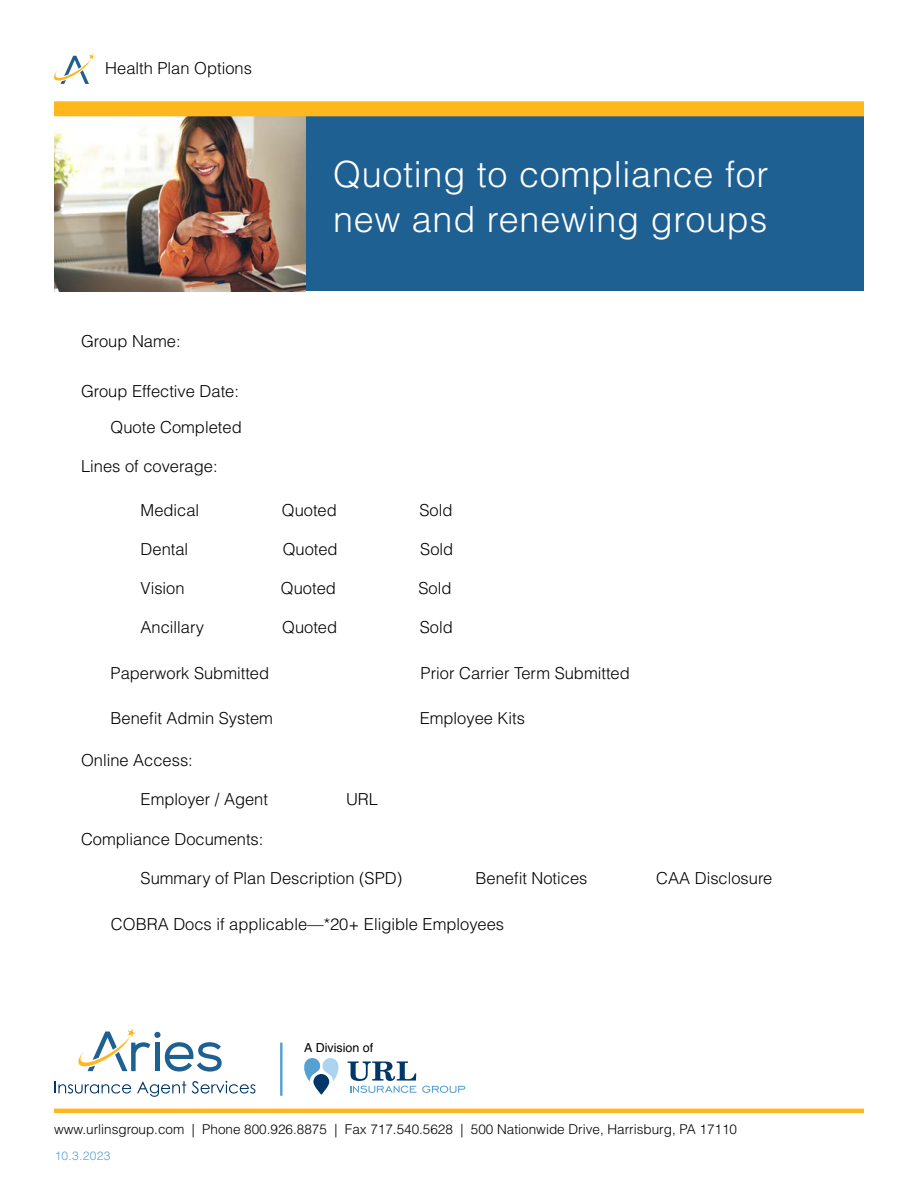
<style>
.page{position:relative;width:918px;height:1188px;background:#fff}
.page>*{position:absolute;margin:0;border:0;box-sizing:border-box;transform-origin:0 0}
.t1{font:300 36px/45px "Helvetica LT Std";letter-spacing:.02em;color:#fff}
.t2{font:300 16.5px/36.3px "Helvetica LT Std";color:#000;text-align:right}
.t3{font:300 13.5px "Helvetica LT Std";color:#000}
.t4{font:12.45px "Helvetica LT Std";color:#000}
.t5{font:300 12px "Helvetica LT Std";letter-spacing:.025em;color:#56a0d3}
</style>
<div class="page">
<div style="left:306px;top:116px;width:558px;height:175px;background:#1f6092"></div>
<img style="left:54px;top:116px;width:252px;height:175px">
<hr style="left:54px;top:1109px;width:810px;height:4px;background:#ffb71e">
<div style="left:54px;top:101px;width:810px;height:15px;background:#ffb71e"></div>
<div style="left:155px;top:1043px;width:5px;height:28px;background:#1f6092"></div>
<div style="left:154px;top:1032px;width:7px;height:6px;background:#1f6092;border-radius:50%"></div>
<svg style="left:165px;top:1042px;width:57px;height:30px"></svg>
<svg style="left:55px;top:1081px;width:76px;height:13px"></svg>
<svg style="left:137px;top:1081px;width:49px;height:16px"></svg>
<svg style="left:192px;top:1081px;width:63px;height:13px"></svg>
<svg style="left:78px;top:1029px;width:72px;height:42px"></svg>
<hr style="left:280px;top:1043px;width:3px;height:53px;background:#56a0d3">
<svg style="left:304px;top:1058px;width:35px;height:24px"></svg>
<svg style="left:313px;top:1074px;width:16px;height:21px"></svg>
<svg style="left:348px;top:1061px;width:117px;height:32px"></svg>
<svg style="left:54px;top:54px;width:41px;height:30px"></svg>
<p class="t2" style="left:105px;top:50px;width:148px">Health Plan Options</p>
<h1 class="t1" style="left:333px;top:152px;width:437px">Quoting to compliance for new and renewing groups</h1>
<p class="t2" style="left:81px;top:323px;width:101px">Group Name:</p>
<p class="t2" style="left:81px;top:373px;width:162px">Group Effective Date:<br>Quote Completed</p>
<p class="t2" style="left:81px;top:448px;width:138px">Lines of coverage:</p>
<p class="t2" style="left:141px;top:492px;width:60px">Medical</p>
<p class="t2" style="left:282px;top:492px;width:57px">Quoted</p>
<p class="t2" style="left:419px;top:492px;width:34px">Sold</p>
<p class="t2" style="left:141px;top:531px;width:49px">Dental</p>
<p class="t2" style="left:283px;top:531px;width:57px">Quoted</p>
<p class="t2" style="left:420px;top:531px;width:34px">Sold</p>
<p class="t2" style="left:141px;top:570px;width:46px">Vision</p>
<p class="t2" style="left:281px;top:570px;width:57px">Quoted</p>
<p class="t2" style="left:419px;top:570px;width:35px">Sold</p>
<p class="t2" style="left:141px;top:609px;width:65px">Ancillary</p>
<p class="t2" style="left:282px;top:609px;width:57px">Quoted</p>
<p class="t2" style="left:420px;top:609px;width:34px">Sold</p>
<p class="t2" style="left:111px;top:655px;width:160px">Paperwork Submitted</p>
<p class="t2" style="left:421px;top:655px;width:211px">Prior Carrier Term Submitted</p>
<p class="t2" style="left:111px;top:700px;width:164px">Benefit Admin System</p>
<p class="t2" style="left:420px;top:700px;width:107px">Employee Kits</p>
<p class="t2" style="left:81px;top:742px;width:113px">Online Access:</p>
<p class="t2" style="left:141px;top:781px;width:129px">Employer / Agent</p>
<p class="t2" style="left:346px;top:781px;width:34px">URL</p>
<p class="t2" style="left:81px;top:821px;width:184px">Compliance Documents:</p>
<p class="t2" style="left:141px;top:860px;width:263px">Summary of Plan Description (SPD)</p>
<p class="t2" style="left:476px;top:860px;width:113px">Benefit Notices</p>
<p class="t2" style="left:656px;top:860px;width:118px">CAA Disclosure</p>
<p class="t2" style="left:111px;top:906px;width:395px">COBRA Docs if applicable—*20+ Eligible Employees</p>
<p class="t4" style="left:304px;top:1040px;width:71px">A Division of</p>
<p class="t3" style="left:54px;top:1120px;width:685px">www.urlinsgroup.com | Phone 800.926.8875 | Fax 717.540.5628 | 500 Nationwide Drive, Harrisburg, PA 17110</p>
<p class="t5" style="left:55px;top:1148px;width:57px">10.3.2023</p>
</div>
